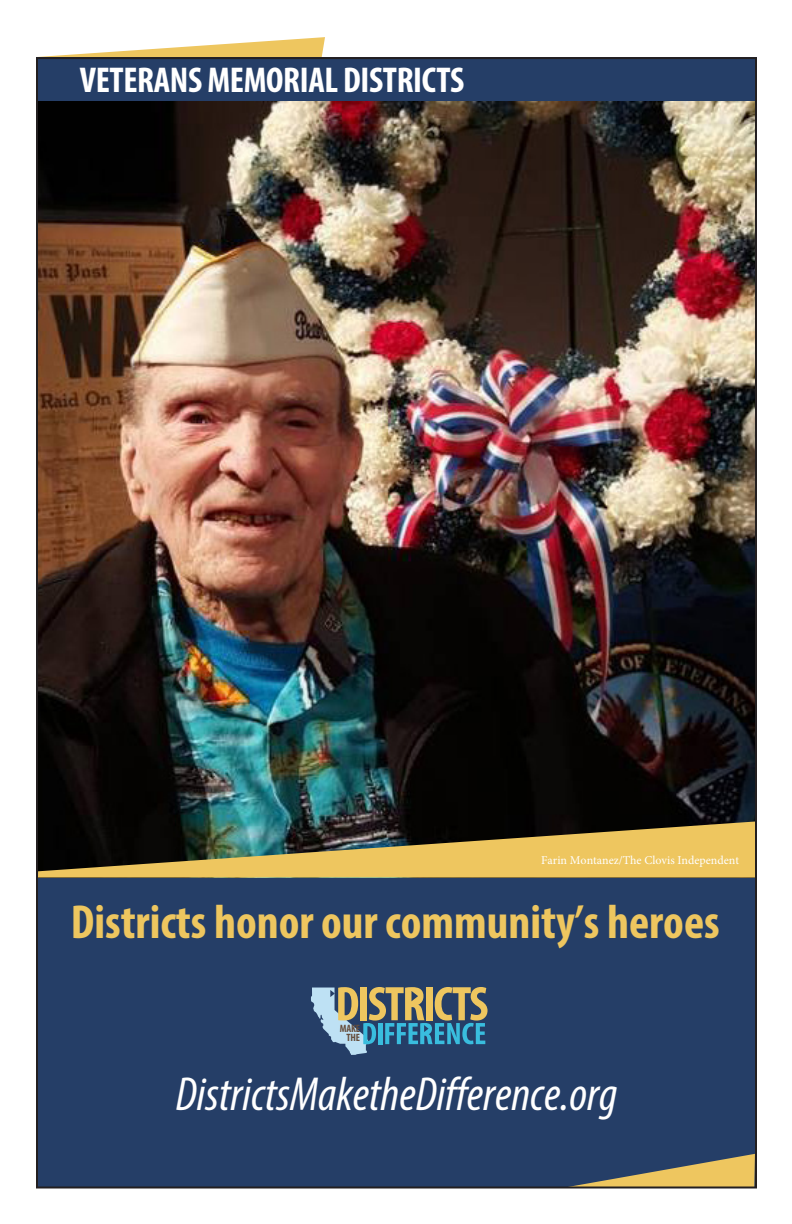
<style>
.page{position:relative;width:792px;height:1224px;background:#fff}
.page>*{position:absolute;margin:0;border:0;box-sizing:border-box;transform-origin:0 0}
.t1{font:700 condensed 48px "Myriad Pro";color:#eec65f}
.t2{font:italic condensed 48px "Myriad Pro";color:#fff}
.t3{font:700 condensed 36px "Myriad Pro";letter-spacing:-.01em;color:#fff}
.t4{font:12px "Minion Pro";color:#fff}
.t5{font:700 condensed 10.7px/8.9px "Myriad Pro";letter-spacing:-.02em;color:#664e3c;text-align:right}
</style>
<div class="page">
<svg style="left:38px;top:37px;width:287px;height:20px"></svg>
<div style="left:36px;top:57px;width:721px;height:45px;background:#253e67"></div>
<div style="left:39px;top:1150px;width:715px;height:35px;background:#253e67"></div>
<div style="left:36px;top:876px;width:721px;height:274px;background:#253e67"></div>
<svg style="left:566px;top:1154px;width:188px;height:31px;background:#827d63"></svg>
<svg style="left:311px;top:987px;width:177px;height:68px"></svg>
<img style="left:38px;top:102px;width:717px;height:720px">
<svg style="left:38px;top:822px;width:717px;height:56px;background:#8f7d43"></svg>
<p class="t3" style="left:80px;top:57px;width:386px">VETERANS MEMORIAL DISTRICTS</p>
<p class="t4" style="left:541px;top:852px;width:199px">Farin Montanez/The Clovis Independent</p>
<p class="t1" style="left:71px;top:892px;width:650px">Districts honor our community’s heroes</p>
<p class="t5" style="left:340px;top:1024px;width:22px">MAKE<br>THE</p>
<p class="t2" style="left:176px;top:1065px;width:443px">DistrictsMaketheDifference.org</p>
</div>
